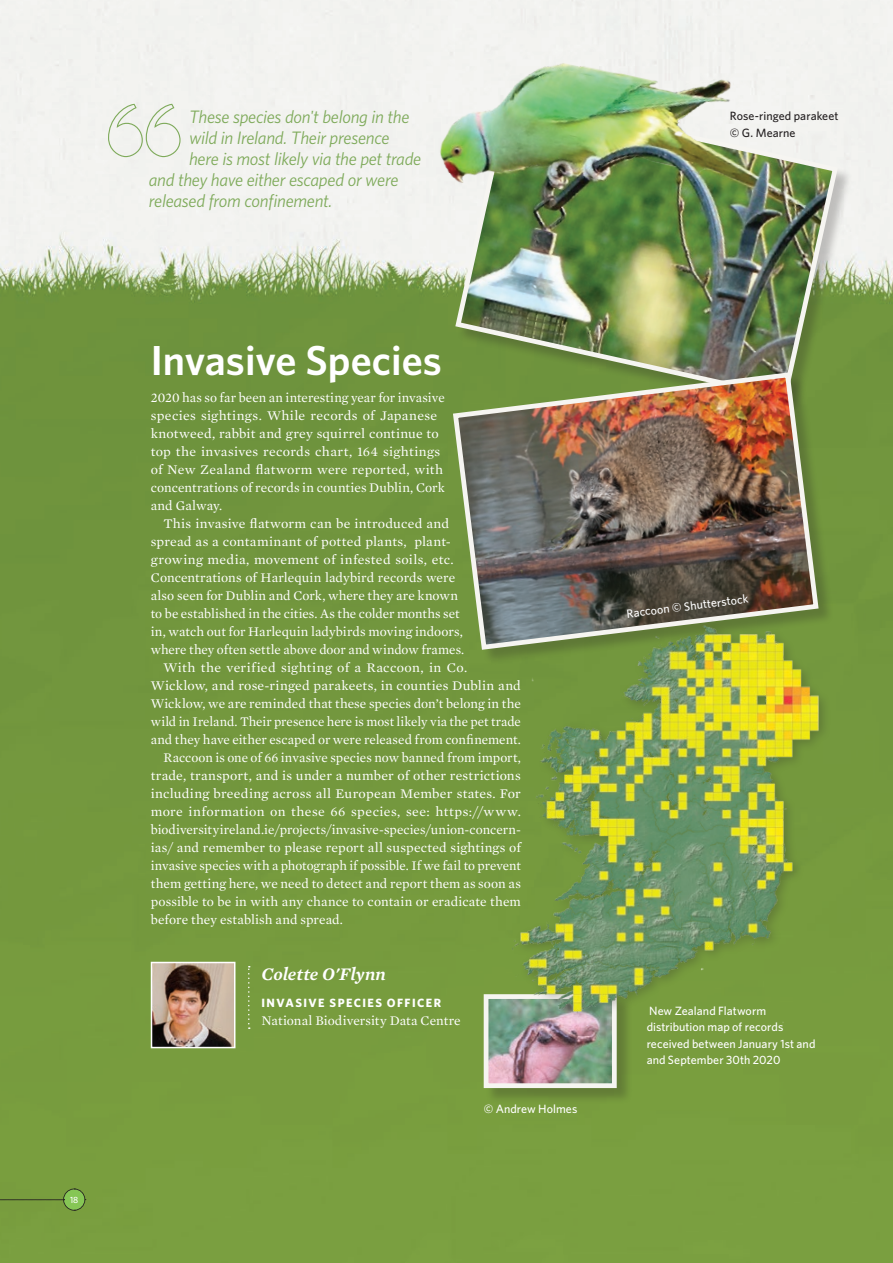
<style>
.page{position:relative;width:893px;height:1263px;background:#fff}
.page>*{position:absolute;margin:0;border:0;box-sizing:border-box;transform-origin:0 0}
.t1{font:600 42px "Whitney HTF";color:#fff}
.t2{font:italic 18px "Whitney HTF";letter-spacing:-.015em;color:#7eaa5a}
.t3{font:italic 600 18px "Mercury Text G1";letter-spacing:-.005em;color:#fff}
.t4{font:13.5px/18px "Mercury Text G1 Roman";letter-spacing:.01em;color:#fff}
.t5{font:13.5px "Mercury Text G1 Roman";letter-spacing:.03em;color:#fff}
.t6{font:500 12px/16.5px "Whitney HTF";letter-spacing:.005em;color:#fff}
.t7{font:500 12px/16.5px "Whitney HTF";letter-spacing:.005em;color:#231f20}
.t8{font:700 12px "Whitney HTF";letter-spacing:.12em;color:#fff}
.t9{font:500 9px "Whitney HTF";color:#fff}
</style>
<div class="page">
<img style="left:0;top:0;width:893px;height:1263px">
<img style="left:452px;top:298px;width:389px;height:104px">
<div style="left:454px;top:373px;width:380px;height:292px;background:#72963d"></div>
<img style="left:450px;top:370px;width:371px;height:282px">
<div style="left:485px;top:995px;width:147px;height:109px;background:#231f20;opacity:.25"></div>
<img style="left:490px;top:1000px;width:121px;height:82px">
<div style="left:484px;top:994px;width:133px;height:94px;border:5px solid #f6f5f1"></div>
<div style="left:508px;top:620px;width:349px;height:407px;background:#74983e"></div>
<img style="left:495px;top:591px;width:350px;height:437px">
<img style="left:360px;top:0;width:533px;height:298px">
<svg style="left:0;top:1188px;width:86px;height:23px;background:#759c3f"></svg>
<svg style="left:107px;top:103px;width:74px;height:55px"></svg>
<img style="left:154px;top:965px;width:78px;height:80px">
<div style="left:151px;top:962px;width:84px;height:86px;border:2px solid #fff"></div>
<svg style="left:248px;top:966px;width:2px;height:63px"></svg>
<p class="t9" style="left:70px;top:1194px;width:10px">18</p>
<h2 class="t2" style="left:189px;top:106px;width:222px">These species don't belong in the</h2>
<h2 class="t2" style="left:189px;top:127px;width:202px">wild in Ireland. Their presence</h2>
<h2 class="t2" style="left:189px;top:148px;width:234px">here is most likely via the pet trade</h2>
<h2 class="t2" style="left:149px;top:169px;width:251px">and they have either escaped or were</h2>
<h2 class="t2" style="left:149px;top:190px;width:185px">released from confinement.</h2>
<p class="t7" style="left:730px;top:107px;width:110px">Rose-ringed parakeet © G. Mearne</p>
<h1 class="t1" style="left:151px;top:335px;width:293px">Invasive Species</h1>
<p class="t4" style="left:151px;top:389px;width:295px">2020 has so far been an interesting year for invasive species sightings. While records of Japanese knotweed, rabbit and grey squirrel continue to top the invasives records chart, 164 sightings of New Zealand flatworm were reported, with concentrations of records in counties Dublin, Cork and Galway.</p>
<p class="t4" style="left:164px;top:515px;width:287px">This invasive flatworm can be introduced and</p>
<p class="t4" style="left:151px;top:533px;width:302px">spread as a contaminant of potted plants, plant-</p>
<p class="t4" style="left:151px;top:551px;width:304px">growing media, movement of infested soils, etc.</p>
<p class="t4" style="left:151px;top:569px;width:306px">Concentrations of Harlequin ladybird records were</p>
<p class="t4" style="left:151px;top:587px;width:309px">also seen for Dublin and Cork, where they are known</p>
<p class="t4" style="left:151px;top:605px;width:310px">to be established in the cities. As the colder months set</p>
<p class="t4" style="left:151px;top:623px;width:314px">in, watch out for Harlequin ladybirds moving indoors,</p>
<p class="t4" style="left:151px;top:641px;width:315px">where they often settle above door and window frames.</p>
<p class="t4" style="left:164px;top:659px;width:305px">With the verified sighting of a Raccoon, in Co.</p>
<p class="t4" style="left:151px;top:677px;width:372px">Wicklow, and rose-ringed parakeets, in counties Dublin and</p>
<p class="t4" style="left:151px;top:695px;width:372px">Wicklow, we are reminded that these species don’t belong in the</p>
<p class="t4" style="left:151px;top:713px;width:372px">wild in Ireland. Their presence here is most likely via the pet trade</p>
<p class="t4" style="left:151px;top:731px;width:372px">and they have either escaped or were released from confinement.</p>
<p class="t4" style="left:164px;top:749px;width:359px">Raccoon is one of 66 invasive species now banned from import,</p>
<p class="t4" style="left:151px;top:767px;width:372px">trade, transport, and is under a number of other restrictions</p>
<p class="t4" style="left:151px;top:785px;width:372px">including breeding across all European Member states. For</p>
<p class="t5" style="left:151px;top:804px;width:372px">more information on these 66 species, see: https://www.</p>
<p class="t4" style="left:151px;top:821px;width:372px">biodiversityireland.ie/projects/invasive-species/union-concern-</p>
<p class="t4" style="left:151px;top:839px;width:372px">ias/ and remember to please report all suspected sightings of</p>
<p class="t4" style="left:151px;top:857px;width:372px">invasive species with a photograph if possible. If we fail to prevent</p>
<p class="t4" style="left:151px;top:875px;width:372px">them getting here, we need to detect and report them as soon as</p>
<p class="t4" style="left:151px;top:893px;width:372px">possible to be in with any chance to contain or eradicate them</p>
<p class="t4" style="left:151px;top:911px;width:194px">before they establish and spread.</p>
<h2 class="t3" style="left:262px;top:963px;width:126px">Colette O'Flynn</h2>
<p class="t8" style="left:262px;top:995px;width:181px">INVASIVE SPECIES OFFICER</p>
<p class="t4" style="left:262px;top:1011px;width:201px">National Biodiversity Data Centre</p>
<p class="t6" style="left:484px;top:1100px;width:95px">© Andrew Holmes</p>
<p class="t6" style="left:626px;top:605px;width:124px;rotate:-7deg">Raccoon © Shutterstock</p>
<p class="t6" style="left:647px;top:1002px;width:170px">New Zealand Flatworm distribution map of records received between January 1st and and September 30th 2020</p>
</div>
